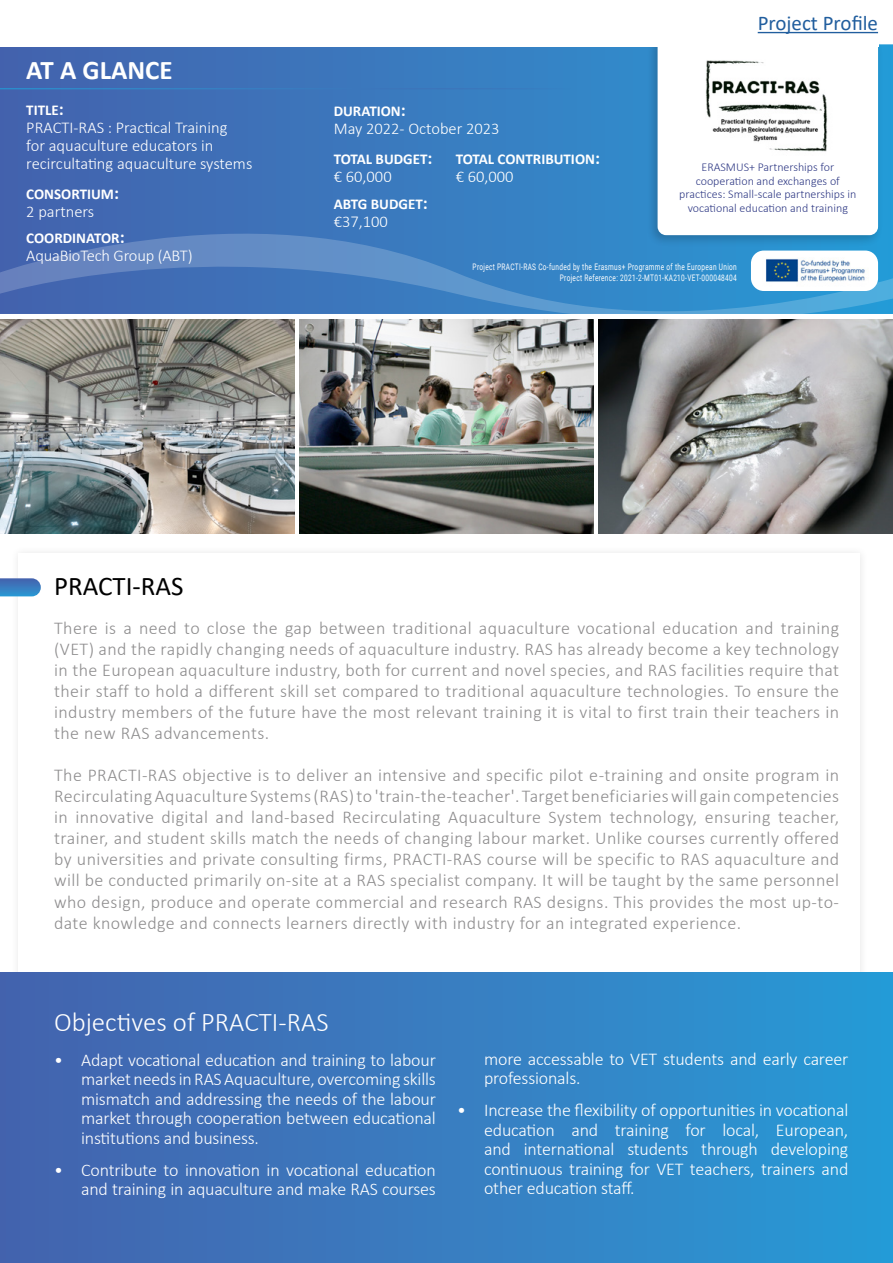
<style>
.page{position:relative;width:893px;height:1263px;background:#fff}
.page>*{position:absolute;margin:0;border:0;box-sizing:border-box;transform-origin:0 0}
.t1{font:300 27px "Calibri";color:#fff}
.t2{font:27px "Calibri";color:#000}
.t3{font:700 27px "Calibri";color:#fff}
.t4{font:21px "Calibri";color:#215e9e}
.t5{font:300 18px/21px "Calibri";letter-spacing:.025em;color:#8e8d8e;text-align:justify}
.t6{font:300 18px/19.5px "Calibri";letter-spacing:-.01em;color:#fff;text-align:justify}
.t7{font:300 16.5px/18px "Calibri";color:#fff}
.t8{font:700 15px "Calibri";color:#fff}
.t9{font:300 12px/13.5px "Calibri";color:#323c86;text-align:center}
.t10{font:9px/10.8px "Roboto";letter-spacing:.05em;color:#fff;text-align:right;scale:.72 1}
.s1{font-size:18px}
</style>
<div class="page">
<img style="left:299px;top:322px;width:295px;height:212px">
<img style="left:0;top:322px;width:294px;height:212px">
<div style="left:9px;top:544px;width:859px;height:556px;background:#fbfbfb"></div>
<div style="left:18px;top:553px;width:842px;height:539px;background:#fff"></div>
<svg style="left:0;top:44px;width:893px;height:179px;background:#3c76bb"></svg>
<svg style="left:0;top:223px;width:893px;height:99px;background:#5089c4"></svg>
<div style="left:0;top:973px;width:893px;height:290px;background:linear-gradient(to right,#4662ad,#289ad6)"></div>
<svg style="left:0;top:88px;width:603px;height:1px"></svg>
<div style="left:646px;top:31px;width:238px;height:216px;background:#000;opacity:.2"></div>
<div style="left:658px;top:37px;width:220px;height:198px;background:#fff;border-radius:9px"></div>
<div style="left:0;top:14px;width:878px;height:32px;background:#fff"></div>
<hr style="left:758px;top:32px;width:120px;height:1px;background:#215e9e">
<svg style="left:0;top:578px;width:41px;height:18px"></svg>
<div style="left:751px;top:251px;width:127px;height:40px;background:#fff;border-radius:13px"></div>
<img style="left:706px;top:60px;width:122px;height:92px">
<img style="left:766px;top:259px;width:99px;height:23px">
<img style="left:599px;top:320px;width:294px;height:214px">
<h1 class="t3" style="left:26px;top:51px;width:148px">AT A GLANCE</h1>
<p class="t8" style="left:26px;top:100px;width:39px">TITLE<span class="s1">:</span></p>
<p class="t7" style="left:26px;top:119px;width:228px">PRACTI-RAS : Practical Training<br>for aquaculture educators in recircultating aquaculture systems</p>
<p class="t8" style="left:26px;top:184px;width:94px">CONSORTIUM<span class="s1">:</span></p>
<p class="t7" style="left:26px;top:203px;width:70px">2 partners</p>
<p class="t8" style="left:26px;top:228px;width:100px">COORDINATOR<span class="s1">:</span></p>
<p class="t7" style="left:26px;top:247px;width:168px">AquaBioTech Group (ABT)</p>
<p class="t8" style="left:334px;top:101px;width:74px">DURATION<span class="s1">:</span></p>
<p class="t7" style="left:334px;top:120px;width:167px">May 2022- October 2023</p>
<p class="t8" style="left:334px;top:149px;width:100px">TOTAL BUDGET<span class="s1">:</span></p>
<p class="t7" style="left:334px;top:168px;width:59px">€ 60,000</p>
<p class="t8" style="left:334px;top:193px;width:96px">ABTG BUDGET<span class="s1">:</span></p>
<p class="t7" style="left:334px;top:212px;width:56px">€37,100</p>
<p class="t8" style="left:456px;top:148px;width:146px">TOTAL CONTRIBUTION<span class="s1">:</span></p>
<p class="t7" style="left:456px;top:167px;width:59px">€ 60,000</p>
<p class="t4" style="left:758px;top:9px;width:122px">Project Profile</p>
<p class="t9" style="left:679px;top:160px;width:179px">ERASMUS+ Partnerships for cooperation and exchanges of practices: Small-scale partnerships in vocational education and training</p>
<p class="t10" style="left:473px;top:261px;width:368px">Project PRACTI-RAS Co-funded by the Erasmus+ Programme of the European Union<br>Project Reference: 2021-2-MT01-KA210-VET-000048404</p>
<h1 class="t2" style="left:54px;top:568px;width:131px">PRACTI-RAS</h1>
<p class="t5" style="left:54px;top:618px;width:787px">There is a need to close the gap between traditional aquaculture vocational education and training (VET) and the rapidly changing needs of aquaculture industry. RAS has already become a key technology in the European aquaculture industry, both for current and novel species, and RAS facilities require that their staff to hold a different skill set compared to traditional aquaculture technologies. To ensure the industry members of the future have the most relevant training it is vital to first train their teachers in the new RAS advancements.</p>
<p class="t5" style="left:54px;top:765px;width:787px">The PRACTI-RAS objective is to deliver an intensive and specific pilot e-training and onsite program in Recirculating Aquaculture Systems (RAS) to 'train-the-teacher'. Target beneficiaries will gain competencies in innovative digital and land-based Recirculating Aquaculture System technology, ensuring teacher, trainer, and student skills match the needs of changing labour market. Unlike courses currently offered by universities and private consulting firms, PRACTI-RAS course will be specific to RAS aquaculture and will be conducted primarily on-site at a RAS specialist company. It will be taught by the same personnel who design, produce and operate commercial and research RAS designs. This provides the most up-to&shy;date knowledge and connects learners directly with industry for an integrated experience.</p>
<h1 class="t1" style="left:54px;top:1005px;width:276px">Objectives of PRACTI-RAS</h1>
<p class="t6" style="left:81px;top:1050px;width:356px;text-indent:-27px">• Adapt vocational education and training to labour market needs in RAS Aquaculture, overcoming skills mismatch and addressing the needs of the labour market through cooperation between educational institutions and business.</p>
<p class="t6" style="left:54px;top:1160px;width:383px;text-align:right">• Contribute to innovation in vocational education and training in aquaculture and make RAS courses</p>
<p class="t6" style="left:484px;top:1049px;width:366px">more accessable to VET students and early career professionals.</p>
<p class="t6" style="left:484px;top:1100px;width:366px;text-indent:-27px">• Increase the flexibility of opportunities in vocational education and training for local, European, and international students through developing continuous training for VET teachers, trainers and other education staff.</p>
</div>
